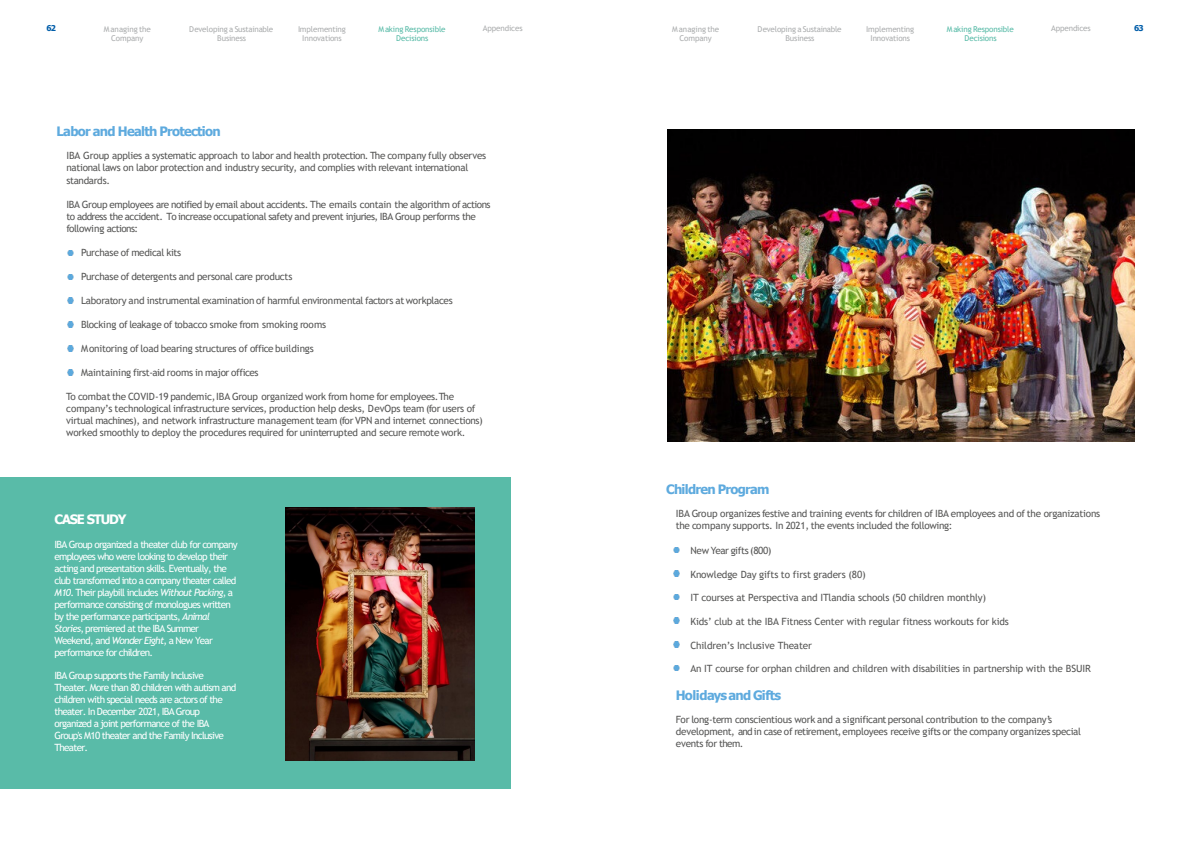
<style>
.page{position:relative;width:1191px;height:843px;background:#fff}
.page>*{position:absolute;margin:0;border:0;box-sizing:border-box;transform-origin:0 0}
.t1{font:700 13px "Tahoma";letter-spacing:-.055em;color:#5eaade}
.t2{font:700 13px "Tahoma";letter-spacing:-.085em;color:#fff}
.t3{font:10px/12px "Trebuchet MS";letter-spacing:-.025em;color:#575756}
.t4{font:10px/12px "Trebuchet MS";letter-spacing:-.075em;color:#fff}
.t5{font:10px/12px "Trebuchet MS";letter-spacing:-.045em;color:#575756}
.t6{font:8px/9px "Trebuchet MS";letter-spacing:-.015em;color:#acaeaf;text-align:center}
.t7{font:8px/9px "Trebuchet MS";letter-spacing:-.015em;color:#59bba8;text-align:center}
.t8{font:700 8px "Tahoma";color:#005da9}
.s1{font-style:italic}
</style>
<div class="page">
<div style="left:0;top:477px;width:511px;height:311px;background:#59bba8"></div>
<img style="left:286px;top:507px;width:189px;height:253px">
<img style="left:667px;top:130px;width:467px;height:311px">
<svg style="left:68px;top:297px;width:6px;height:6px"></svg>
<svg style="left:68px;top:321px;width:6px;height:6px"></svg>
<svg style="left:68px;top:369px;width:6px;height:6px"></svg>
<svg style="left:68px;top:345px;width:6px;height:6px"></svg>
<svg style="left:68px;top:250px;width:6px;height:5px"></svg>
<svg style="left:68px;top:274px;width:6px;height:5px"></svg>
<svg style="left:674px;top:547px;width:6px;height:5px"></svg>
<svg style="left:674px;top:570px;width:6px;height:6px"></svg>
<svg style="left:674px;top:594px;width:6px;height:5px"></svg>
<svg style="left:674px;top:641px;width:6px;height:5px"></svg>
<svg style="left:674px;top:617px;width:6px;height:6px"></svg>
<svg style="left:674px;top:665px;width:6px;height:5px"></svg>
<p class="t8" style="left:46px;top:23px;width:11px">62</p>
<p class="t6" style="left:104px;top:24px;width:48px">Managing the</p>
<p class="t6" style="left:1051px;top:24px;width:41px">Appendices</p>
<p class="t6" style="left:111px;top:33px;width:34px">Company</p>
<p class="t6" style="left:189px;top:24px;width:86px">Developing a Sustainable<br>Business</p>
<p class="t6" style="left:298px;top:24px;width:49px">Implementing<br>Innovations</p>
<p class="t7" style="left:379px;top:24px;width:69px">Making Responsible<br>Decisions</p>
<p class="t6" style="left:483px;top:24px;width:41px">Appendices</p>
<p class="t6" style="left:672px;top:24px;width:48px">Managing the</p>
<p class="t8" style="left:1134px;top:23px;width:11px">63</p>
<p class="t6" style="left:680px;top:33px;width:34px">Company</p>
<p class="t6" style="left:757px;top:24px;width:86px">Developing a Sustainable<br>Business</p>
<p class="t6" style="left:866px;top:24px;width:49px">Implementing<br>Innovations</p>
<p class="t7" style="left:947px;top:24px;width:69px">Making Responsible<br>Decisions</p>
<p class="t1" style="left:57px;top:122px;width:166px">Labor and Health Protection</p>
<p class="t3" style="left:66px;top:150px;width:421px">IBA Group applies a systematic approach to labor and health protection. The company fully observes national laws on labor protection and industry security, and complies with relevant international standards.</p>
<p class="t5" style="left:66px;top:198px;width:426px">IBA Group employees are notified by email about accidents. The emails contain the algorithm of actions to address the accident. To increase occupational safety and prevent injuries, IBA Group performs the following actions:</p>
<p class="t3" style="left:81px;top:246px;width:102px">Purchase of medical kits</p>
<p class="t3" style="left:81px;top:270px;width:213px">Purchase of detergents and personal care products</p>
<p class="t3" style="left:81px;top:294px;width:373px">Laboratory and instrumental examination of harmful environmental factors at workplaces</p>
<p class="t3" style="left:81px;top:318px;width:247px">Blocking of leakage of tobacco smoke from smoking rooms</p>
<p class="t3" style="left:81px;top:342px;width:234px">Monitoring of load bearing structures of office buildings</p>
<p class="t5" style="left:81px;top:366px;width:179px">Maintaining first-aid rooms in major offices</p>
<p class="t3" style="left:66px;top:390px;width:418px">To combatthe COVID-19 pandemic,IBA Group organized work from home for employees.The company’s technological infrastructure services, production help desks, DevOps team (for users of virtual machines), and network infrastructure management team (for VPN and internet connections) worked smoothly to deploy the procedures required for uninterrupted and secure remote work.</p>
<p class="t2" style="left:54px;top:510px;width:74px">CASE STUDY</p>
<p class="t4" style="left:54px;top:537px;width:185px">IBA Group organized a theater club for company employees who were looking to develop their acting and presentation skills. Eventually, the club transformed into a company theater called <span class="s1">M10</span>. Their playbill includes <span class="s1">Without Packing</span>, a performance consisting of monologues written by the performance participants, <span class="s1">Animal Stories</span>, premiered at the IBA Summer Weekend, and <span class="s1">Wonder Eight</span>, a New Year performance for children.</p>
<p class="t4" style="left:54px;top:668px;width:183px">IBA Group supports the Family Inclusive Theater. More than 80 children with autism and children with special needs are actors of the theater. In December 2021, IBA Group organized a joint performance of the IBA Group's M10 theater and the Family Inclusive Theater.</p>
<p class="t1" style="left:666px;top:480px;width:105px">Children Program</p>
<p class="t3" style="left:676px;top:507px;width:426px">IBA Group organizes festive and training events for children of IBA employees and of the organizations the company supports. In 2021, the events included the following:</p>
<p class="t3" style="left:690px;top:544px;width:83px">New Year gifts (800)</p>
<p class="t3" style="left:690px;top:567px;width:177px">Knowledge Day gifts to first graders (80)</p>
<p class="t3" style="left:690px;top:591px;width:297px">IT courses at Perspectiva and ITlandia schools (50 children monthly)</p>
<p class="t3" style="left:690px;top:638px;width:123px">Children’s Inclusive Theater</p>
<p class="t3" style="left:690px;top:662px;width:402px">An IT course for orphan children and children with disabilities in partnership with the BSUIR</p>
<p class="t3" style="left:690px;top:615px;width:320px">Kids’ club at the IBA Fitness Center with regular fitness workouts for kids</p>
<p class="t1" style="left:676px;top:685px;width:107px">Holidaysand Gifts</p>
<p class="t3" style="left:676px;top:713px;width:407px">For long-term conscientious work and a significant personal contribution to the company’s development, and in case of retirement,employees receive gifts or the company organizes special events for them.</p>
</div>
